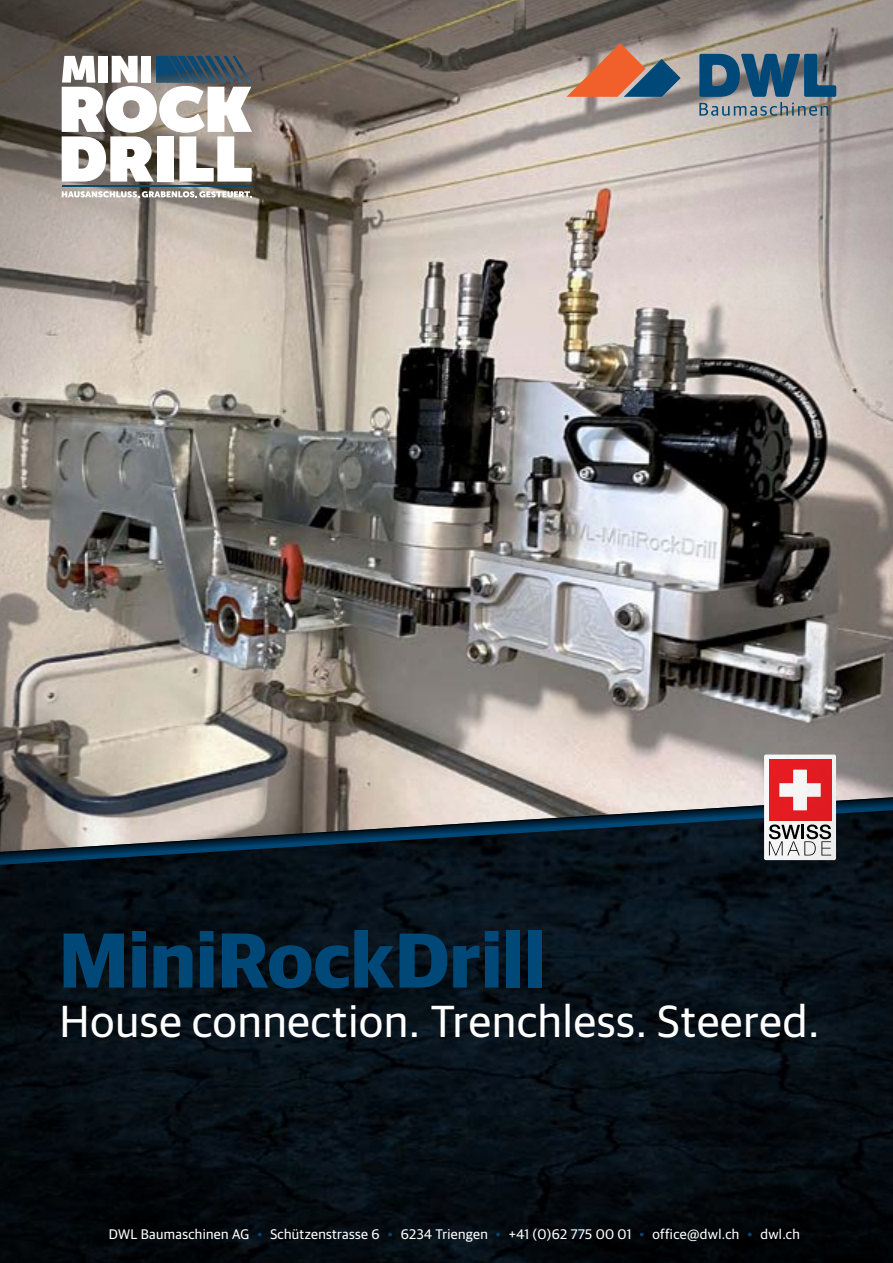
<style>
.page{position:relative;width:893px;height:1263px;background:#fff}
.page>*{position:absolute;margin:0;border:0;box-sizing:border-box;transform-origin:0 0}
.t1{font:700 78px "Guardian Sans";letter-spacing:.01em;color:#004877}
.t2{font:45px "Guardian Sans";letter-spacing:.02em;color:#fff}
.t3{font:13.95px "Guardian Sans";letter-spacing:.025em;color:#fff}
.s1{color:#004877}
</style>
<div class="page">
<img style="left:0;top:0;width:893px;height:1263px">
<svg style="left:699px;top:54px;width:137px;height:62px;background:#547387"></svg>
<svg style="left:567px;top:43px;width:114px;height:54px;background:#a47a6c"></svg>
<hr style="left:62px;top:186px;width:190px;height:1px;background:#084975">
<svg style="left:62px;top:191px;width:190px;height:6px"></svg>
<svg style="left:62px;top:56px;width:190px;height:126px"></svg>
<h1 class="t1" style="left:60px;top:902px;width:487px">MiniRockDrill</h1>
<h2 class="t2" style="left:60px;top:989px;width:762px">House connection. Trenchless. Steered.</h2>
<p class="t3" style="left:109px;top:1224px;width:692px">DWL Baumaschinen AG <span class="s1">•</span> Schützenstrasse 6 <span class="s1">•</span> 6234 Triengen <span class="s1">•</span> +41 (0)62 775 00 01 <span class="s1">•</span> office@dwl.ch <span class="s1">•</span> dwl.ch</p>
</div>
